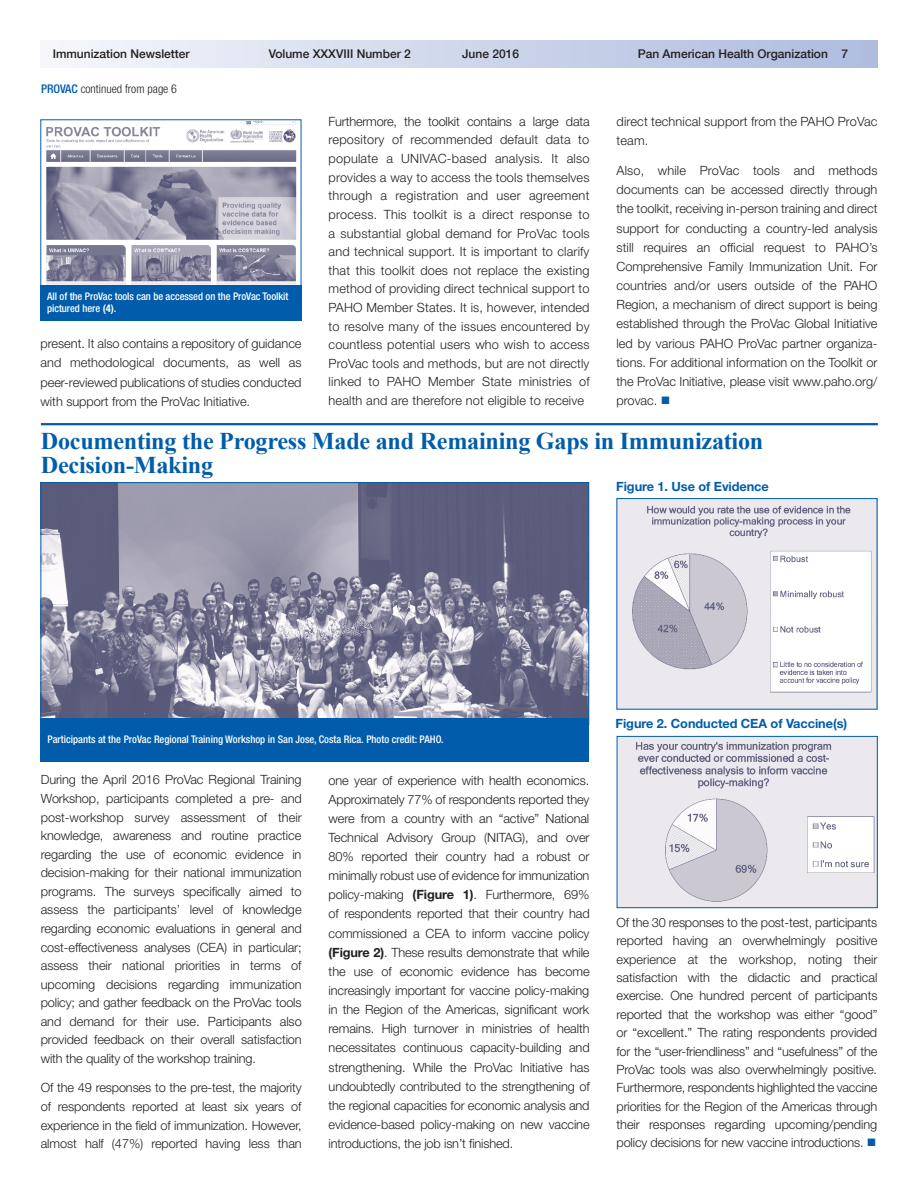
<style>
.page{position:relative;width:918px;height:1188px;background:#fff}
.page>*{position:absolute;margin:0;border:0;box-sizing:border-box;transform-origin:0 0}
.t1{font:700 24px/24px "Times New Roman";letter-spacing:-.01em;color:#015dab}
.t2{font:300 12.75px/18.6px "Helvetica Neue";letter-spacing:-.005em;color:#231f20;text-align:justify}
.t3{font:700 12.75px "Helvetica Neue";letter-spacing:-.005em;color:#015dab}
.t4{font:500 12px "Helvetica Neue";color:#231f20}
.t5{font:300 condensed 12px "Helvetica Neue";color:#231f20}
.t6{font:500 condensed 10.5px/12px "Helvetica Neue";color:#fff}
.s1{font-weight:500;color:#015dab}
.s2{font-weight:700}
.s3{color:#015dab}
</style>
<div class="page">
<div style="left:40px;top:40px;width:838px;height:28px;background:linear-gradient(to right,#f5f7fb,#acbade)"></div>
<img style="left:619px;top:500px;width:257px;height:208px">
<img style="left:42px;top:484px;width:545px;height:234px">
<div style="left:41px;top:718px;width:548px;height:44px;background:#015dab"></div>
<hr style="left:41px;top:423px;width:837px;height:2px;background:#015dab">
<img style="left:46px;top:121px;width:251px;height:164px">
<div style="left:40px;top:285px;width:262px;height:36px;background:#015dab"></div>
<img style="left:619px;top:738px;width:257px;height:168px">
<div style="left:617px;top:736px;width:261px;height:172px;border:1px solid #015dab"></div>
<p class="t4" style="left:53px;top:44px;width:139px">Immunization Newsletter</p>
<p class="t4" style="left:269px;top:44px;width:144px">Volume XXXVIII Number 2</p>
<p class="t4" style="left:462px;top:44px;width:58px">June 2016</p>
<p class="t4" style="left:638px;top:44px;width:212px">Pan American Health Organization 7</p>
<p class="t5" style="left:41px;top:82px;width:137px"><span class="s1">PROVAC</span> continued from page 6</p>
<p class="t6" style="left:47px;top:290px;width:243px">All of the ProVac tools can be accessed on the ProVac Toolkit pictured here <span class="s2">(4)</span>.</p>
<p class="t2" style="left:40px;top:333px;width:263px;line-height:19.5px">present. It also contains a repository of guidance and methodological documents, as well as peer-reviewed publications of studies conducted with support from the ProVac Initiative.</p>
<p class="t2" style="left:329px;top:112px;width:263px">Furthermore, the toolkit contains a large data repository of recommended default data to populate a UNIVAC-based analysis. It also provides a way to access the tools themselves through a registration and user agreement process. This toolkit is a direct response to a substantial global demand for ProVac tools and technical support. It is important to clarify that this toolkit does not replace the existing method of providing direct technical support to PAHO Member States. It is, however, intended to resolve many of the issues encountered by countless potential users who wish to access ProVac tools and methods, but are not directly linked to PAHO Member State ministries of health and are therefore not eligible to receive</p>
<p class="t2" style="left:617px;top:111px;width:262px;line-height:19.2px">direct technical support from the PAHO ProVac team.</p>
<p class="t2" style="left:617px;top:161px;width:263px;line-height:19.2px">Also, while ProVac tools and methods documents can be accessed directly through the toolkit, receiving in-person training and direct support for conducting a country-led analysis still requires an official request to PAHO’s Comprehensive Family Immunization Unit. For countries and/or users outside of the PAHO Region, a mechanism of direct support is being established through the ProVac Global Initiative led by various PAHO ProVac partner organiza&shy;tions. For additional information on the Toolkit or the ProVac Initiative, please visit www.paho.org/ provac. <span class="s3">■</span></p>
<h1 class="t1" style="left:41px;top:428px;width:724px">Documenting the Progress Made and Remaining Gaps in Immunization<br>Decision-Making</h1>
<p class="t3" style="left:616px;top:478px;width:154px">Figure 1. Use of Evidence</p>
<p class="t6" style="left:47px;top:733px;width:398px">Participants at the ProVac Regional Training Workshop in San Jose, Costa Rica. Photo credit: PAHO.</p>
<p class="t2" style="left:41px;top:770px;width:263px">During the April 2016 ProVac Regional Training Workshop, participants completed a pre- and post-workshop survey assessment of their knowledge, awareness and routine practice regarding the use of economic evidence in decision-making for their national immunization programs. The surveys specifically aimed to assess the participants’ level of knowledge regarding economic evaluations in general and cost-effectiveness analyses (CEA) in particular; assess their national priorities in terms of upcoming decisions regarding immunization policy; and gather feedback on the ProVac tools and demand for their use. Participants also provided feedback on their overall satisfaction with the quality of the workshop training.</p>
<p class="t2" style="left:41px;top:1078px;width:262px">Of the 49 responses to the pre-test, the majority of respondents reported at least six years of experience in the field of immunization. However, almost half (47%) reported having less than</p>
<p class="t2" style="left:329px;top:770px;width:263px;line-height:19.2px">one year of experience with health economics.<br>Approximately 77% of respondents reported they were from a country with an “active” National Technical Advisory Group (NITAG), and over 80% reported their country had a robust or minimally robust use of evidence for immunization policy-making <span class="s2">(Figure 1)</span>. Furthermore, 69% of respondents reported that their country had commissioned a CEA to inform vaccine policy <span class="s2">(Figure 2)</span>. These results demonstrate that while the use of economic evidence has become increasingly important for vaccine policy-making in the Region of the Americas, significant work remains. High turnover in ministries of health necessitates continuous capacity-building and strengthening. While the ProVac Initiative has undoubtedly contributed to the strengthening of the regional capacities for economic analysis and evidence-based policy-making on new vaccine introductions, the job isn’t finished.</p>
<p class="t3" style="left:616px;top:716px;width:233px">Figure 2. Conducted CEA of Vaccine(s)</p>
<p class="t2" style="left:617px;top:913px;width:263px">Of the 30 responses to the post-test, participants reported having an overwhelmingly positive experience at the workshop, noting their satisfaction with the didactic and practical exercise. One hundred percent of participants reported that the workshop was either “good” or “excellent.” The rating respondents provided for the “user-friendliness” and “usefulness” of the ProVac tools was also overwhelmingly positive.<br>Furthermore, respondents highlighted the vaccine priorities for the Region of the Americas through their responses regarding upcoming/pending policy decisions for new vaccine introductions. <span class="s3">■</span></p>
</div>
